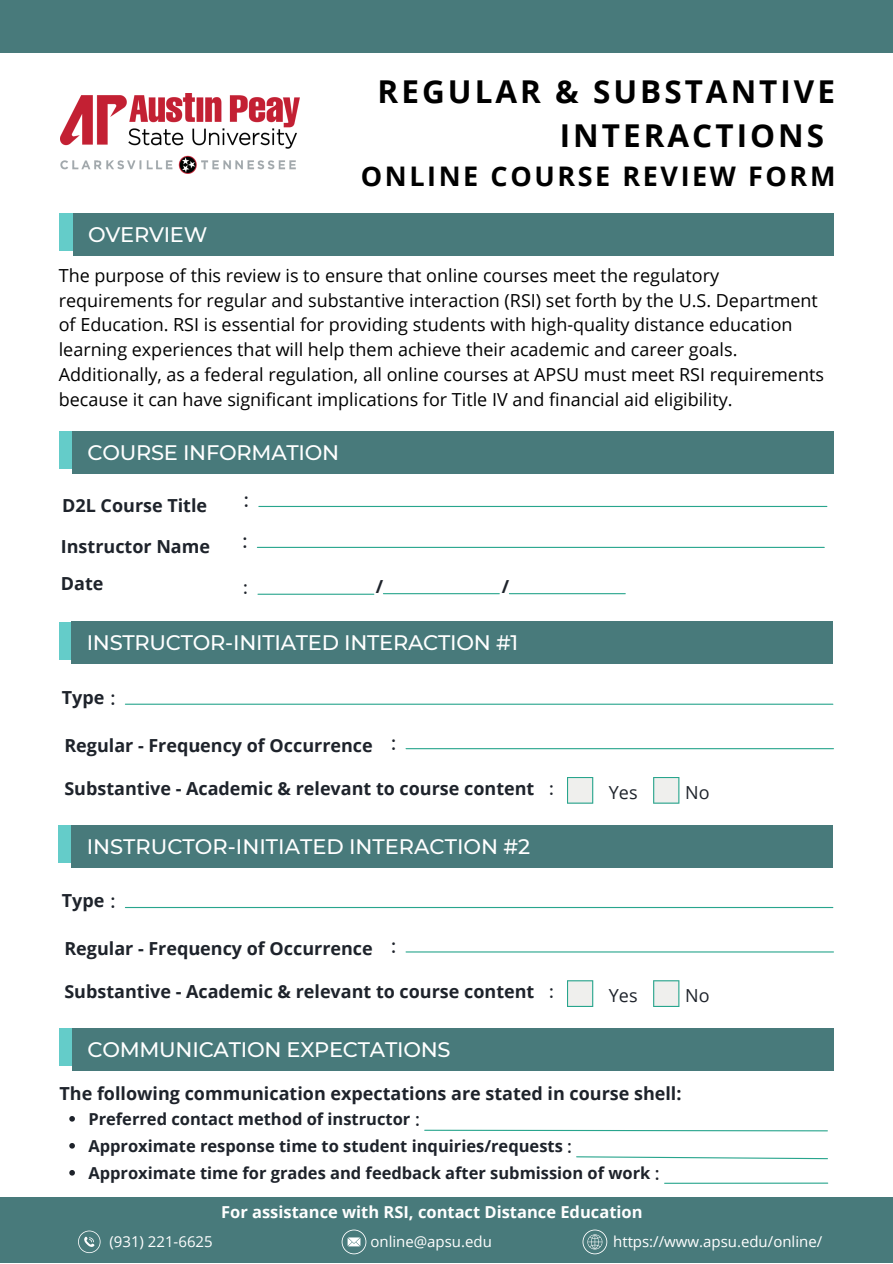
<style>
.page{position:relative;width:893px;height:1264px;background:#fff}
.page>*{position:absolute;margin:0;border:0;box-sizing:border-box;transform-origin:0 0}
.t1{font:700 31.5px/43.8px "Open Sans";letter-spacing:.095em;color:#000}
.t2{font:700 27px "Open Sans";letter-spacing:.095em;color:#000}
.t3{font:500 21px "Montserrat";letter-spacing:-.01em;color:#fff}
.t4{font:500 19.5px "Montserrat";color:#1e232b}
.t5{font:500 18.45px "Montserrat";color:#1e232b}
.t6{font:18px/24.8px "Open Sans";color:#000}
.t7{font:700 18px "Open Sans";color:#1e232b}
.t8{font:18px "Open Sans";color:#1e232b}
.t9{font:500 18px "Montserrat";color:#1e232b}
.t10{font:700 16.5px/27px "Open Sans";color:#1e232b}
.t11{font:700 16.5px "Open Sans";color:#fff}
.t12{font:15px "Open Sans";color:#fff}
.t13{font:500 15px "Montserrat";color:#1e232b}
.s1{font-family:"Montserrat";font-weight:500;font-size:19.5px}
.s2{font-family:"Montserrat";font-weight:500}
</style>
<div class="page">
<div style="left:0;top:0;width:892px;height:52px;background:#487a7b"></div>
<div style="left:0;top:1196px;width:892px;height:66px;background:#487a7b"></div>
<img style="left:61px;top:93px;width:238px;height:80px">
<div style="left:59px;top:431px;width:16px;height:37px;background:#64ccc9"></div>
<div style="left:72px;top:431px;width:761px;height:42px;background:#487a7b"></div>
<hr style="left:258px;top:593px;width:116px;height:2px;background:#28a58d">
<hr style="left:383px;top:593px;width:116px;height:1px;background:#28a58d">
<hr style="left:509px;top:593px;width:116px;height:1px;background:#28a58d">
<hr style="left:257px;top:547px;width:567px;height:1px;background:#28a58d">
<hr style="left:259px;top:506px;width:567px;height:1px;background:#28a58d">
<div style="left:59px;top:213px;width:16px;height:38px;background:#64ccc9"></div>
<div style="left:73px;top:213px;width:760px;height:43px;background:#487a7b"></div>
<div style="left:59px;top:621px;width:16px;height:38px;background:#64ccc9"></div>
<div style="left:71px;top:621px;width:761px;height:43px;background:#487a7b"></div>
<hr style="left:125px;top:703px;width:707px;height:1px;background:#28a58d">
<hr style="left:406px;top:748px;width:427px;height:1px;background:#28a58d">
<svg style="left:567px;top:777px;width:26px;height:26px"></svg>
<svg style="left:653px;top:777px;width:26px;height:26px"></svg>
<div style="left:59px;top:1028px;width:16px;height:38px;background:#64ccc9"></div>
<div style="left:72px;top:1028px;width:761px;height:42px;background:#487a7b"></div>
<svg style="left:69px;top:1116px;width:6px;height:5px"></svg>
<svg style="left:69px;top:1143px;width:6px;height:5px"></svg>
<svg style="left:69px;top:1170px;width:6px;height:5px"></svg>
<div style="left:59px;top:825px;width:15px;height:37px;background:#64ccc9"></div>
<div style="left:71px;top:825px;width:761px;height:42px;background:#487a7b"></div>
<hr style="left:125px;top:907px;width:707px;height:1px;background:#28a58d">
<hr style="left:406px;top:951px;width:427px;height:1px;background:#28a58d">
<svg style="left:567px;top:980px;width:26px;height:27px"></svg>
<svg style="left:653px;top:980px;width:26px;height:27px"></svg>
<svg style="left:582px;top:1229px;width:25px;height:25px"></svg>
<svg style="left:341px;top:1229px;width:25px;height:25px"></svg>
<svg style="left:78px;top:1230px;width:22px;height:22px"></svg>
<svg style="left:424px;top:1129px;width:404px;height:2px"></svg>
<svg style="left:576px;top:1156px;width:252px;height:3px"></svg>
<hr style="left:664px;top:1182px;width:163px;height:1px;background:#28a58d">
<p class="t3" style="left:88px;top:222px;width:121px">OVERVIEW</p>
<h1 class="t1" style="left:559px;top:69px;width:277px;text-indent:-182px">REGULAR &amp; SUBSTANTIVE<br>INTERACTIONS</h1>
<h2 class="t2" style="left:361px;top:157px;width:476px">ONLINE COURSE REVIEW FORM</h2>
<p class="t6" style="left:59px;top:262px;width:766px">The purpose of this review is to ensure that online courses meet the regulatory requirements for regular and substantive interaction (RSI) set forth by the U.S. Department of Education. RSI is essential for providing students with high-quality distance education learning experiences that will help them achieve their academic and career goals.<br>Additionally, as a federal regulation, all online courses at APSU must meet RSI requirements because it can have significant implications for Title IV and financial aid eligibility.</p>
<p class="t3" style="left:87px;top:439px;width:253px">COURSE INFORMATION</p>
<p class="t7" style="left:62px;top:492px;width:146px">D2L Course Title</p>
<p class="t4" style="left:244px;top:488px;width:6px">:</p>
<p class="t7" style="left:61px;top:533px;width:151px">Instructor Name</p>
<p class="t4" style="left:243px;top:529px;width:6px">:</p>
<p class="t7" style="left:61px;top:570px;width:44px">Date</p>
<p class="t9" style="left:243px;top:577px;width:6px">:</p>
<p class="t7" style="left:376px;top:574px;width:9px">/</p>
<p class="t7" style="left:502px;top:574px;width:9px">/</p>
<p class="t3" style="left:87px;top:630px;width:433px">INSTRUCTOR-INITIATED INTERACTION #1</p>
<p class="t7" style="left:62px;top:684px;width:55px">Type <span class="s1">:</span></p>
<p class="t7" style="left:64px;top:732px;width:310px">Regular - Frequency of Occurrence</p>
<p class="t13" style="left:197px;top:736px;width:5px">:</p>
<p class="t4" style="left:391px;top:730px;width:6px">:</p>
<p class="t7" style="left:64px;top:775px;width:490px">Substantive - Academic &amp; relevant to course content <span class="s2">:</span></p>
<p class="t8" style="left:609px;top:779px;width:30px">Yes</p>
<p class="t8" style="left:685px;top:779px;width:26px">No</p>
<p class="t3" style="left:87px;top:833px;width:445px">INSTRUCTOR-INITIATED INTERACTION #2</p>
<p class="t7" style="left:62px;top:887px;width:55px">Type <span class="s1">:</span></p>
<p class="t7" style="left:64px;top:935px;width:310px">Regular - Frequency of Occurrence</p>
<p class="t13" style="left:197px;top:939px;width:5px">:</p>
<p class="t4" style="left:391px;top:934px;width:6px">:</p>
<p class="t7" style="left:64px;top:979px;width:490px">Substantive - Academic &amp; relevant to course content <span class="s2">:</span></p>
<p class="t8" style="left:609px;top:982px;width:30px">Yes</p>
<p class="t8" style="left:685px;top:982px;width:26px">No</p>
<p class="t3" style="left:87px;top:1036px;width:364px">COMMUNICATION EXPECTATIONS</p>
<p class="t7" style="left:59px;top:1080px;width:623px">The following communication expectations are stated in course shell:</p>
<p class="t10" style="left:88px;top:1105px;width:563px">Preferred contact method of instructor<br>Approximate response time to student inquiries/requests<br>Approximate time for grades and feedback after submission of work</p>
<p class="t5" style="left:415px;top:1107px;width:6px">:</p>
<p class="t5" style="left:567px;top:1135px;width:6px">:</p>
<p class="t5" style="left:655px;top:1162px;width:6px">:</p>
<p class="t11" style="left:221px;top:1199px;width:423px">For assistance with RSI, contact Distance Education</p>
<p class="t12" style="left:109px;top:1231px;width:105px">(931) 221-6625</p>
<p class="t12" style="left:370px;top:1231px;width:123px">online@apsu.edu</p>
<p class="t12" style="left:613px;top:1231px;width:210px">https://www.apsu.edu/online/</p>
</div>
